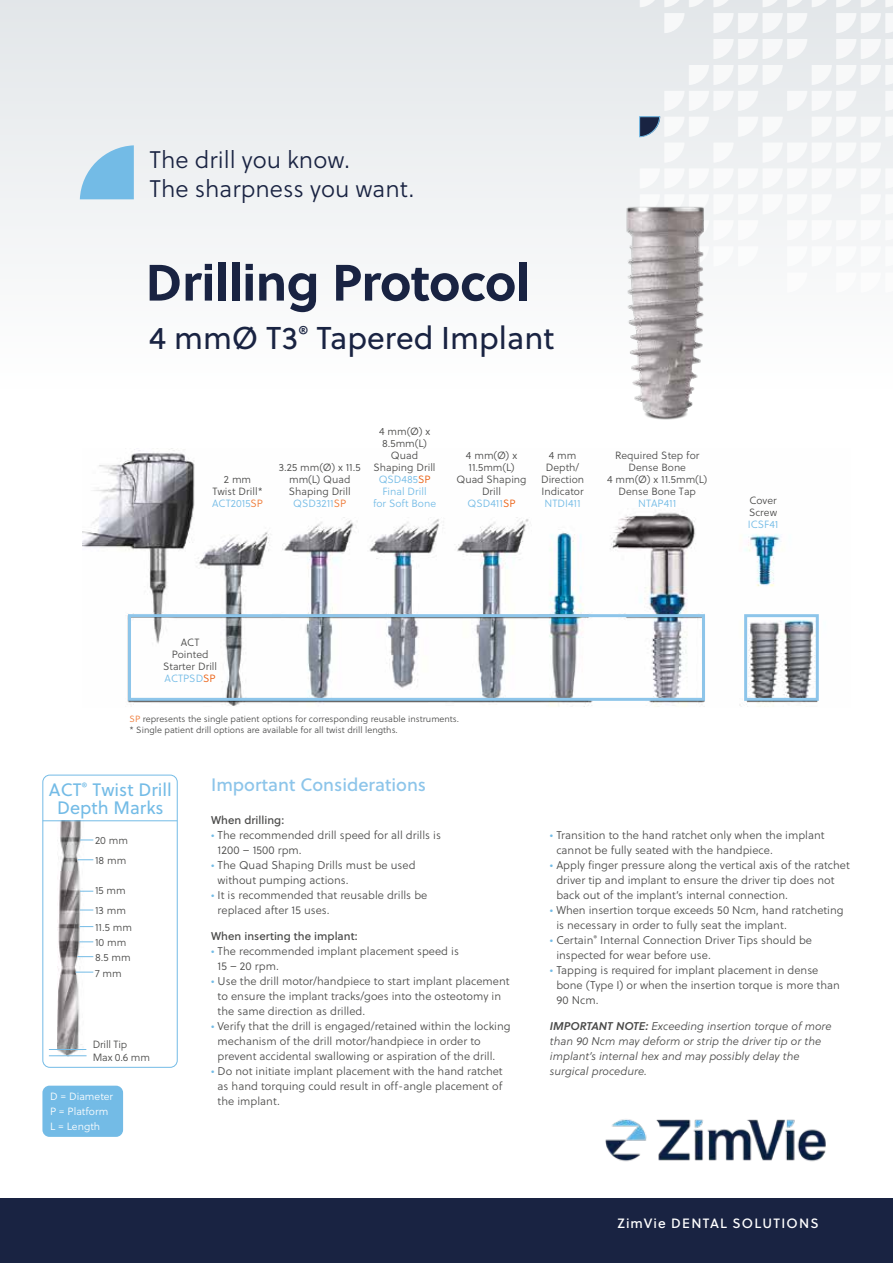
<style>
.page{position:relative;width:893px;height:1263px;background:#fff}
.page>*{position:absolute;margin:0;border:0;box-sizing:border-box;transform-origin:0 0}
.t1{font:700 51px "Soleil";letter-spacing:-.015em;color:#192342}
.t2{font:31.5px "Soleil";color:#192342}
.t3{font:24px/28.5px "Soleil Lt";color:#192342}
.t4{font:18px/18px "Soleil";color:#73bbe6;text-align:center}
.t5{font:18px "Soleil Bk";color:#8dc5ea}
.t6{font:13.5px "Soleil Bk";letter-spacing:.095em;color:#fff}
.t7{font:11.25px/15px "Soleil Lt";color:#4a4a49}
.t8{font:italic 11.25px/15px "Soleil Lt";color:#4a4a49}
.t9{font:11.25px "Soleil Bk";color:#4a4a49}
.t10{font:10.5px/12px "Soleil Lt";color:#4a4a49;text-align:center}
.t11{font:10.5px/15px "Soleil Lt";color:#fff}
.t12{font:10.5px "Soleil Lt";color:#73bbe6}
.t13{font:10.5px/13.5px "Soleil Lt";letter-spacing:-.02em;color:#4a4a49}
.t14{font:9px/10.8px "Soleil Lt";color:#4a4a49}
.s1{color:#73bbe6}
.s2{color:#ee7631}
.s3{color:#ea5b0b}
.s4{font-family:"Soleil Sb"}
</style>
<div class="page">
<div style="left:0;top:0;width:893px;height:786px;background:linear-gradient(to bottom,#e9ecee,#fff)"></div>
<svg style="left:885px;top:91px;width:8px;height:20px"></svg>
<svg style="left:787px;top:91px;width:70px;height:20px"></svg>
<svg style="left:787px;top:220px;width:106px;height:20px"></svg>
<svg style="left:717px;top:220px;width:41px;height:20px"></svg>
<svg style="left:811px;top:65px;width:82px;height:20px"></svg>
<svg style="left:689px;top:65px;width:94px;height:20px"></svg>
<svg style="left:836px;top:39px;width:57px;height:20px"></svg>
<svg style="left:713px;top:39px;width:94px;height:20px"></svg>
<svg style="left:664px;top:13px;width:21px;height:20px"></svg>
<svg style="left:836px;top:13px;width:57px;height:20px"></svg>
<svg style="left:713px;top:13px;width:94px;height:20px"></svg>
<div style="left:640px;top:143px;width:253px;height:71px;background:#f2f3f5"></div>
<svg style="left:762px;top:0;width:131px;height:7px"></svg>
<svg style="left:640px;top:0;width:94px;height:7px"></svg>
<svg style="left:738px;top:117px;width:45px;height:20px"></svg>
<svg style="left:811px;top:117px;width:82px;height:20px"></svg>
<svg style="left:639px;top:117px;width:70px;height:20px"></svg>
<svg style="left:664px;top:91px;width:94px;height:20px"></svg>
<svg style="left:787px;top:246px;width:106px;height:20px"></svg>
<svg style="left:717px;top:246px;width:41px;height:20px"></svg>
<svg style="left:787px;top:273px;width:20px;height:20px"></svg>
<svg style="left:836px;top:273px;width:57px;height:20px"></svg>
<img style="left:605px;top:1119px;width:221px;height:43px">
<div style="left:0;top:1198px;width:893px;height:65px;background:#192342"></div>
<img style="left:618px;top:196px;width:99px;height:238px">
<svg style="left:80px;top:145px;width:54px;height:54px;background:#90c7e8"></svg>
<img style="left:83px;top:448px;width:767px;height:259px">
<div style="left:128px;top:614px;width:577px;height:87px;border:3px solid #8dc5ea"></div>
<div style="left:744px;top:614px;width:75px;height:87px;border:3px solid #8dc5ea"></div>
<div style="left:43px;top:775px;width:134px;height:292px;background:#fff;border-radius:7px"></div>
<div style="left:42px;top:775px;width:136px;height:293px;border:1px solid #73bbe6;border-radius:7px"></div>
<img style="left:58px;top:821px;width:27px;height:234px">
<svg style="left:80px;top:839px;width:13px;height:1px"></svg>
<svg style="left:78px;top:859px;width:15px;height:1px"></svg>
<svg style="left:80px;top:891px;width:13px;height:1px"></svg>
<svg style="left:80px;top:910px;width:13px;height:1px"></svg>
<svg style="left:80px;top:926px;width:13px;height:1px"></svg>
<svg style="left:79px;top:941px;width:14px;height:1px"></svg>
<svg style="left:77px;top:956px;width:16px;height:1px"></svg>
<svg style="left:76px;top:972px;width:17px;height:1px"></svg>
<hr style="left:49px;top:1049px;width:37px;height:1px;background:#73bbe6">
<hr style="left:49px;top:1055px;width:38px;height:1px;background:#73bbe6">
<hr style="left:43px;top:820px;width:134px;height:1px;background:#73bbe6">
<div style="left:42px;top:1086px;width:81px;height:51px;background:#73bbe6;border-radius:7px"></div>
<h3 class="t3" style="left:149px;top:146px;width:266px">The drill you know.<br>The sharpness you want.</h3>
<h1 class="t1" style="left:146px;top:243px;width:386px">Drilling Protocol</h1>
<h2 class="t2" style="left:149px;top:315px;width:407px">4 mmØ T3<sup>®</sup> Tapered Implant</h2>
<p class="t10" style="left:212px;top:474px;width:52px">2 mm<br>Twist Drill*<br><span class="s1">ACT2015</span><span class="s2">SP</span></p>
<p class="t10" style="left:279px;top:462px;width:83px">3.25 mm(Ø) x 11.5 mm(L) Quad<br>Shaping Drill<br><span class="s1">QSD3211</span><span class="s2">SP</span></p>
<p class="t10" style="left:373px;top:426px;width:65px">4 mm(Ø) x<br>8.5mm(L)<br>Quad<br>Shaping Drill<br><span class="s1">QSD485</span><span class="s3">SP<br></span><span class="s1">Final Drill<br>for Soft Bone</span></p>
<p class="t10" style="left:456px;top:450px;width:72px">4 mm(Ø) x<br>11.5mm(L)<br>Quad Shaping<br>Drill<br><span class="s1">QSD411</span><span class="s3">SP</span></p>
<p class="t10" style="left:541px;top:450px;width:45px">4 mm<br>Depth/<br>Direction<br>Indicator</p>
<p class="t12" style="left:544px;top:497px;width:38px">NTDI411</p>
<p class="t10" style="left:607px;top:450px;width:102px">Required Step for<br>Dense Bone<br>4 mm(Ø) x 11.5mm(L)<br>Dense Bone Tap</p>
<p class="t12" style="left:638px;top:497px;width:40px">NTAP411</p>
<p class="t10" style="left:749px;top:495px;width:30px;text-align:left">Cover<br>Screw</p>
<p class="t12" style="left:748px;top:518px;width:32px">ICSF41</p>
<p class="t10" style="left:163px;top:637px;width:56px">ACT<br>Pointed<br>Starter Drill<br><span class="s1">ACTPSD</span><span class="s3">SP</span></p>
<p class="t14" style="left:130px;top:713px;width:331px"><span class="s2">SP</span> represents the single patient options for corresponding reusable instruments. * Single patient drill options are available for all twist drill lengths.</p>
<h3 class="t4" style="left:49px;top:780px;width:124px">ACT<sup>®</sup> Twist Drill<br>Depth Marks</h3>
<p class="t10" style="left:95px;top:831px;width:35px;line-height:19.5px;text-align:left">20 mm<br>18 mm</p>
<p class="t10" style="left:95px;top:881px;width:33px;line-height:19.5px;text-align:left">15 mm<br>13 mm</p>
<p class="t10" style="left:95px;top:920px;width:39px;line-height:15.3px;text-align:left">11.5 mm<br>10 mm<br>8.5 mm<br>7 mm</p>
<p class="t13" style="left:93px;top:1038px;width:59px">Drill Tip<br>Max 0.6 mm</p>
<p class="t11" style="left:50px;top:1089px;width:65px">D = Diameter<br>P = Platform<br>L = Length</p>
<h3 class="t5" style="left:211px;top:773px;width:217px">Important Considerations</h3>
<p class="t9" style="left:211px;top:813px;width:74px">When drilling:</p>
<p class="t7" style="left:218px;top:828px;width:225px;text-indent:-6px"><span class="s1">•</span> The recommended drill speed for all drills is<br>1200 – 1500 rpm.</p>
<p class="t7" style="left:218px;top:858px;width:199px;text-indent:-6px"><span class="s1">•</span> The Quad Shaping Drills must be used without pumping actions.</p>
<p class="t7" style="left:218px;top:888px;width:211px;text-indent:-6px"><span class="s1">•</span> It is recommended that reusable drills be replaced after 15 uses.</p>
<p class="t9" style="left:211px;top:928px;width:148px">When inserting the implant:</p>
<p class="t7" style="left:218px;top:943px;width:243px;text-indent:-6px"><span class="s1">•</span> The recommended implant placement speed is<br>15 – 20 rpm.</p>
<p class="t7" style="left:218px;top:973px;width:293px;text-indent:-6px"><span class="s1">•</span> Use the drill motor/handpiece to start implant placement to ensure the implant tracks/goes into the osteotomy in the same direction as drilled.</p>
<p class="t7" style="left:218px;top:1018px;width:295px;text-indent:-6px"><span class="s1">•</span> Verify that the drill is engaged/retained within the locking mechanism of the drill motor/handpiece in order to prevent accidental swallowing or aspiration of the drill.</p>
<p class="t7" style="left:218px;top:1063px;width:287px;text-align:justify;text-indent:-6px"><span class="s1">•</span> Do not initiate implant placement with the hand ratchet as hand torquing could result in off-angle placement of the implant.</p>
<p class="t7" style="left:556px;top:828px;width:270px;text-indent:-6px"><span class="s1">•</span> Transition to the hand ratchet only when the implant cannot be fully seated with the handpiece.</p>
<p class="t7" style="left:556px;top:858px;width:295px;text-indent:-6px"><span class="s1">•</span> Apply finger pressure along the vertical axis of the ratchet driver tip and implant to ensure the driver tip does not back out of the implant’s internal connection.</p>
<p class="t7" style="left:556px;top:903px;width:289px;text-indent:-6px"><span class="s1">•</span> When insertion torque exceeds 50 Ncm, hand ratcheting is necessary in order to fully seat the implant.</p>
<p class="t7" style="left:556px;top:933px;width:257px;text-indent:-6px"><span class="s1">•</span> Certain<sup>®</sup> Internal Connection Driver Tips should be inspected for wear before use.</p>
<p class="t7" style="left:556px;top:963px;width:285px;text-indent:-6px"><span class="s1">•</span> Tapping is required for implant placement in dense bone (Type I) or when the insertion torque is more than<br>90 Ncm.</p>
<p class="t8" style="left:550px;top:1018px;width:283px"><span class="s4">IMPORTANT NOTE:</span> Exceeding insertion torque of more than 90 Ncm may deform or strip the driver tip or the implant’s internal hex and may possibly delay the surgical procedure.</p>
<p class="t6" style="left:618px;top:1215px;width:203px">ZimVie DENTAL SOLUTIONS</p>
</div>
